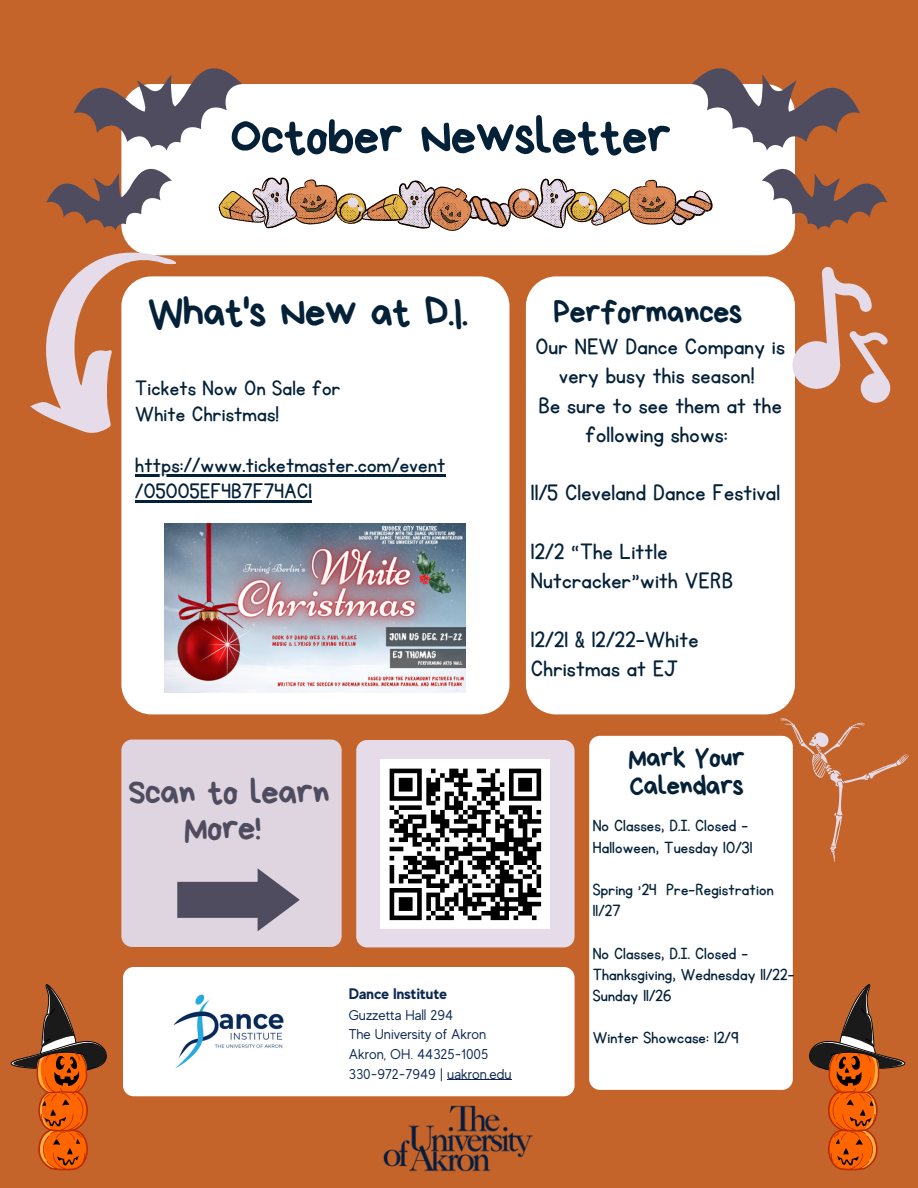
<style>
.page{position:relative;width:918px;height:1188px;background:#c4642a}
.page>*{position:absolute;margin:0;border:0;box-sizing:border-box;transform-origin:0 0}
.t1{font:51.75px "Bryndan Write";letter-spacing:-.025em;color:#042138}
.t2{font:41.55px "Bryndan Write";letter-spacing:-.025em;color:#042138}
.t3{font:35.25px/36px "Bryndan Write";letter-spacing:-.025em;color:#4f4c5f;text-align:center}
.t4{font:32.55px "Bryndan Write";letter-spacing:-.025em;color:#042138}
.t5{font:27.3px "Bryndan Write";letter-spacing:-.025em;color:#042138}
.t6{font:25.95px/29.2px "KG Primary Penmanship";letter-spacing:.01em;color:#042138;text-align:center}
.t7{font:24.3px/25.8px "KG Primary Penmanship";letter-spacing:.01em;color:#042138}
.t8{font:18.9px/21.1px "KG Primary Penmanship";letter-spacing:.01em;color:#042138}
.t9{font:700 15.3px "MADE Evolve Sans";color:#0c2852}
.t10{font:14.25px "MADE Evolve Sans";color:#0c2852}
</style>
<div class="page">
<div style="left:121px;top:84px;width:674px;height:171px;background:#fff;border-radius:30px"></div>
<div style="left:123px;top:967px;width:452px;height:129px;background:#fff;border-radius:11px"></div>
<div style="left:121px;top:740px;width:221px;height:207px;background:#dfd5e1;border-radius:11px"></div>
<div style="left:356px;top:740px;width:219px;height:207px;background:#e5dbe9;border-radius:11px"></div>
<div style="left:121px;top:276px;width:388px;height:438px;background:#fff;border-radius:30px"></div>
<div style="left:526px;top:276px;width:269px;height:438px;background:#fff;border-radius:30px"></div>
<div style="left:589px;top:736px;width:204px;height:354px;background:#fff;border-radius:11px"></div>
<img style="left:173px;top:994px;width:111px;height:75px">
<img style="left:384px;top:1106px;width:149px;height:65px">
<svg style="left:177px;top:868px;width:123px;height:63px"></svg>
<svg style="left:30px;top:231px;width:202px;height:226px"></svg>
<svg style="left:761px;top:255px;width:130px;height:148px"></svg>
<div style="left:380px;top:759px;width:170px;height:170px;background:#fff"></div>
<svg style="left:389px;top:768px;width:153px;height:153px"></svg>
<svg style="left:74px;top:68px;width:168px;height:83px"></svg>
<svg style="left:46px;top:159px;width:126px;height:72px"></svg>
<svg style="left:692px;top:68px;width:168px;height:83px"></svg>
<svg style="left:762px;top:168px;width:125px;height:63px"></svg>
<svg style="left:780px;top:718px;width:129px;height:144px"></svg>
<svg style="left:219px;top:177px;width:494px;height:54px"></svg>
<svg style="left:809px;top:984px;width:97px;height:187px"></svg>
<svg style="left:10px;top:984px;width:97px;height:187px"></svg>
<img style="left:165px;top:524px;width:300px;height:168px">
<hr style="left:135px;top:475px;width:311px;height:2px;background:#042138">
<hr style="left:135px;top:501px;width:177px;height:2px;background:#042138">
<hr style="left:447px;top:1080px;width:65px;height:1px;background:#0c2852">
<p class="t1" style="left:230px;top:111px;width:443px">October Newsletter</p>
<p class="t2" style="left:148px;top:292px;width:322px">What's New at D.I.</p>
<p class="t4" style="left:554px;top:296px;width:191px">Performances</p>
<p class="t7" style="left:135px;top:376px;width:207px">Tickets Now On Sale for</p>
<p class="t7" style="left:135px;top:402px;width:145px">White Christmas!</p>
<p class="t7" style="left:135px;top:453px;width:312px">https://www.ticketmaster.com/event /05005EF4B7F74AC1</p>
<p class="t6" style="left:535px;top:333px;width:251px">Our NEW Dance Company is very busy this season!</p>
<p class="t6" style="left:538px;top:391px;width:245px">Be sure to see them at the following shows:</p>
<p class="t6" style="left:531px;top:479px;width:251px">11/5 Cleveland Dance Festival</p>
<p class="t6" style="left:531px;top:538px;width:204px;text-align:left">12/2 “The Little<br>Nutcracker”with VERB</p>
<p class="t6" style="left:531px;top:625px;width:169px;text-align:left">12/21 &amp; 12/22-White<br>Christmas at EJ</p>
<p class="t3" style="left:128px;top:774px;width:203px">Scan to learn<br>More!</p>
<p class="t9" style="left:349px;top:984px;width:100px">Dance Institute</p>
<p class="t10" style="left:349px;top:1007px;width:106px">Guzzetta Hall 294</p>
<p class="t10" style="left:349px;top:1027px;width:139px">The University of Akron</p>
<p class="t10" style="left:349px;top:1046px;width:141px">Akron, OH. 44325-1005</p>
<p class="t10" style="left:349px;top:1066px;width:164px">330-972-7949 | uakron.edu</p>
<p class="t5" style="left:628px;top:744px;width:118px">Mark Your</p>
<p class="t5" style="left:629px;top:773px;width:116px">Calendars</p>
<p class="t8" style="left:593px;top:816px;width:161px">No Classes, D.I. Closed -<br>Halloween, Tuesday 10/31</p>
<p class="t8" style="left:593px;top:879px;width:183px">Spring '24 Pre-Registration<br>11/27</p>
<p class="t8" style="left:593px;top:943px;width:203px">No Classes, D.I. Closed -<br>Thanksgiving, Wednesday 11/22-<br>Sunday 11/26</p>
<p class="t8" style="left:593px;top:1028px;width:147px">Winter Showcase: 12/9</p>
</div>
